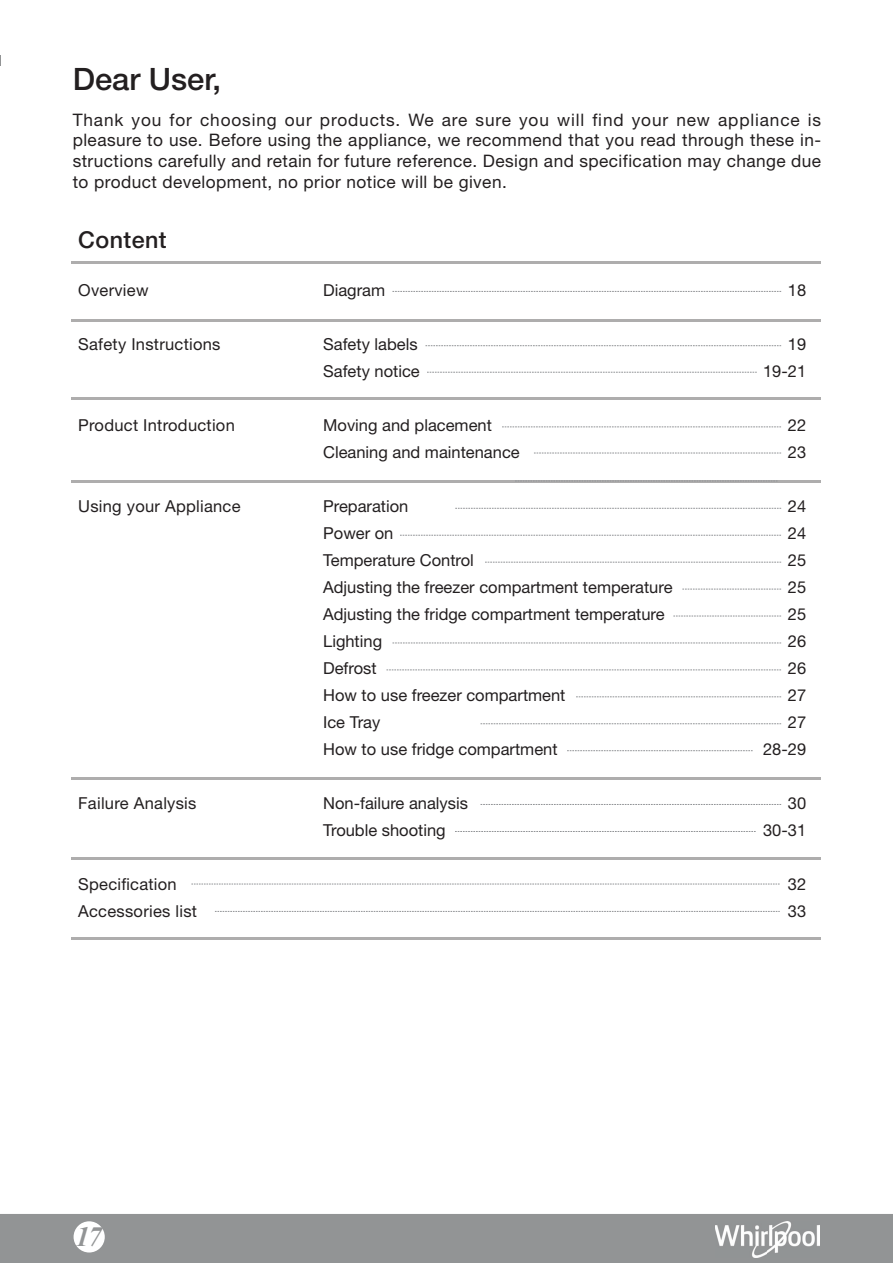
<style>
.page{position:relative;width:893px;height:1263px;background:#fff}
.page>*{position:absolute;margin:0;border:0;box-sizing:border-box;transform-origin:0 0}
.t1{font:500 30.9px "Helvetica Neue";color:#231f20}
.t2{font:italic 700 27.75px "Times New Roman";color:#929495}
.t3{font:500 23.25px "Helvetica Neue";letter-spacing:.02em;color:#231f20}
.t4{font:17.25px/20.7px "Helvetica Neue";letter-spacing:.025em;color:#231f20;text-align:justify}
.t5{font:16.5px "Helvetica Neue";color:#231f20}
</style>
<div class="page">
<div style="left:1px;top:1214px;width:892px;height:49px;background:#929495"></div>
<hr style="left:0;top:1214px;width:1px;height:49px;background:#929495">
<div style="left:74px;top:1221px;width:31px;height:31px;background:#fff;border-radius:50%"></div>
<img style="left:715px;top:1222px;width:105px;height:35px">
<hr style="left:71px;top:261px;width:750px;height:3px;background:#aeadad">
<hr style="left:71px;top:319px;width:750px;height:3px;background:#aeadad">
<hr style="left:71px;top:480px;width:750px;height:3px;background:#aeadad">
<hr style="left:71px;top:397px;width:750px;height:2px;background:#aeadad">
<hr style="left:71px;top:777px;width:750px;height:3px;background:#aeadad">
<hr style="left:71px;top:857px;width:750px;height:2px;background:#aeadad">
<hr style="left:71px;top:937px;width:750px;height:2px;background:#aeadad">
<svg style="left:515px;top:480px;width:262px;height:1px"></svg>
<svg style="left:191px;top:883px;width:589px;height:1px"></svg>
<svg style="left:215px;top:911px;width:565px;height:1px"></svg>
<svg style="left:392px;top:291px;width:389px;height:1px"></svg>
<svg style="left:425px;top:345px;width:356px;height:1px"></svg>
<svg style="left:502px;top:426px;width:279px;height:1px"></svg>
<svg style="left:455px;top:508px;width:326px;height:1px"></svg>
<svg style="left:485px;top:562px;width:296px;height:1px"></svg>
<svg style="left:480px;top:723px;width:301px;height:1px"></svg>
<svg style="left:480px;top:804px;width:301px;height:1px"></svg>
<svg style="left:455px;top:831px;width:301px;height:1px"></svg>
<svg style="left:576px;top:696px;width:205px;height:1px"></svg>
<svg style="left:567px;top:750px;width:186px;height:1px"></svg>
<svg style="left:682px;top:589px;width:99px;height:1px"></svg>
<svg style="left:673px;top:615px;width:108px;height:1px"></svg>
<svg style="left:534px;top:452px;width:247px;height:1px"></svg>
<svg style="left:400px;top:535px;width:381px;height:1px"></svg>
<svg style="left:392px;top:642px;width:389px;height:1px"></svg>
<svg style="left:386px;top:669px;width:395px;height:1px"></svg>
<svg style="left:427px;top:372px;width:330px;height:1px"></svg>
<p class="t1" style="left:73px;top:61px;width:150px">Dear User,</p>
<p class="t4" style="left:73px;top:109px;width:750px">Thank you for choosing our products. We are sure you will find your new appliance is pleasure to use. Before using the appliance, we recommend that you read through these in&shy;structions carefully and retain for future reference. Design and specification may change due to product development, no prior notice will be given.</p>
<p class="t3" style="left:78px;top:226px;width:90px">Content</p>
<p class="t5" style="left:323px;top:281px;width:64px">Diagram</p>
<p class="t5" style="left:788px;top:281px;width:20px">18</p>
<p class="t5" style="left:323px;top:335px;width:96px">Safety labels</p>
<p class="t5" style="left:788px;top:335px;width:20px">19</p>
<p class="t5" style="left:323px;top:362px;width:98px">Safety notice</p>
<p class="t5" style="left:763px;top:362px;width:45px">19-21</p>
<p class="t5" style="left:323px;top:416px;width:170px">Moving and placement</p>
<p class="t5" style="left:788px;top:416px;width:20px">22</p>
<p class="t5" style="left:323px;top:443px;width:198px">Cleaning and maintenance</p>
<p class="t5" style="left:788px;top:443px;width:20px">23</p>
<p class="t5" style="left:323px;top:497px;width:87px">Preparation</p>
<p class="t5" style="left:788px;top:497px;width:20px">24</p>
<p class="t5" style="left:323px;top:524px;width:72px">Power on</p>
<p class="t5" style="left:788px;top:524px;width:20px">24</p>
<p class="t5" style="left:323px;top:551px;width:152px">Temperature Control</p>
<p class="t5" style="left:788px;top:551px;width:20px">25</p>
<p class="t5" style="left:323px;top:578px;width:351px">Adjusting the freezer compartment temperature</p>
<p class="t5" style="left:788px;top:578px;width:20px">25</p>
<p class="t5" style="left:323px;top:605px;width:343px">Adjusting the fridge compartment temperature</p>
<p class="t5" style="left:788px;top:605px;width:20px">25</p>
<p class="t5" style="left:323px;top:632px;width:60px">Lighting</p>
<p class="t5" style="left:788px;top:632px;width:20px">26</p>
<p class="t5" style="left:323px;top:659px;width:55px">Defrost</p>
<p class="t5" style="left:788px;top:659px;width:20px">26</p>
<p class="t5" style="left:323px;top:686px;width:244px">How to use freezer compartment</p>
<p class="t5" style="left:788px;top:686px;width:20px">27</p>
<p class="t5" style="left:323px;top:713px;width:59px">Ice Tray</p>
<p class="t5" style="left:788px;top:713px;width:20px">27</p>
<p class="t5" style="left:323px;top:740px;width:236px">How to use fridge compartment</p>
<p class="t5" style="left:763px;top:740px;width:45px">28-29</p>
<p class="t5" style="left:323px;top:794px;width:146px">Non-failure analysis</p>
<p class="t5" style="left:788px;top:794px;width:20px">30</p>
<p class="t5" style="left:323px;top:821px;width:124px">Trouble shooting</p>
<p class="t5" style="left:763px;top:821px;width:45px">30-31</p>
<p class="t5" style="left:788px;top:875px;width:20px">32</p>
<p class="t5" style="left:788px;top:902px;width:20px">33</p>
<p class="t5" style="left:78px;top:281px;width:72px">Overview</p>
<p class="t5" style="left:78px;top:335px;width:144px">Safety Instructions</p>
<p class="t5" style="left:78px;top:416px;width:158px">Product Introduction</p>
<p class="t5" style="left:78px;top:497px;width:164px">Using your Appliance</p>
<p class="t5" style="left:78px;top:794px;width:120px">Failure Analysis</p>
<p class="t5" style="left:78px;top:875px;width:100px">Specification</p>
<p class="t5" style="left:78px;top:902px;width:120px">Accessories list</p>
<h2 class="t2" style="left:76px;top:1217px;width:28px">17</h2>
</div>
